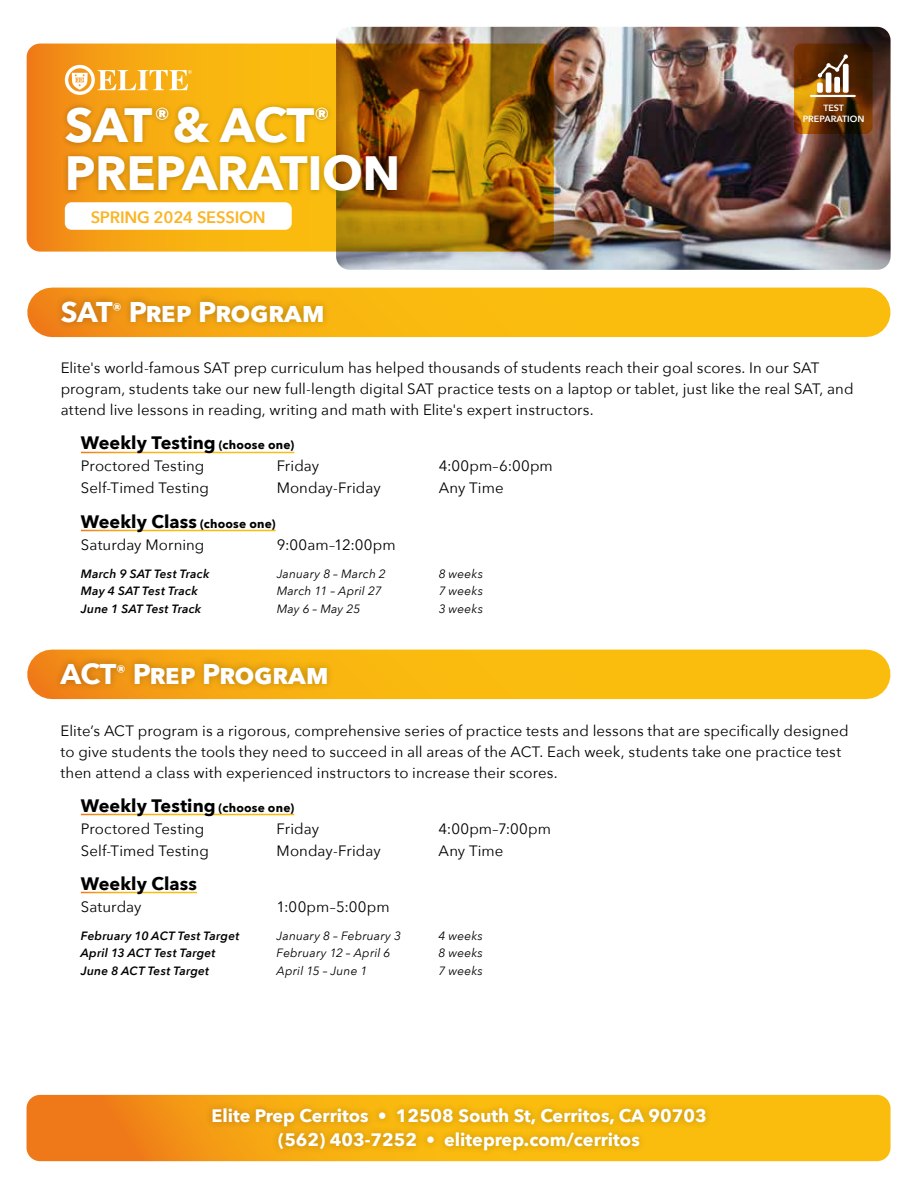
<style>
.page{position:relative;width:918px;height:1188px;background:#fff}
.page>*{position:absolute;margin:0;border:0;box-sizing:border-box;transform-origin:0 0}
.t1{font:700 48px/48px "Avenir Next";letter-spacing:-.01em;color:#fff}
.t2{font:700 28.5px "Avenir Next";letter-spacing:-.03em;color:#fff}
.t3{font:700 18px/24px "Avenir Next";color:#fff;text-align:center}
.t4{font:700 18px "Avenir Next";letter-spacing:.005em;color:#000}
.t5{font:600 16.5px "Avenir Next";letter-spacing:-.01em;color:#fab424}
.t6{font:15px/21px "Avenir Next";letter-spacing:.005em;color:#000}
.t7{font:italic 12px "Avenir Next";letter-spacing:.015em;color:#000}
.t8{font:italic 600 12px "Avenir Next";letter-spacing:.015em;color:#000}
.t9{font:600 9px/10.8px "Avenir Next";color:#fff;text-align:center}
.s1{font-size:12px}
</style>
<div class="page">
<svg style="left:27px;top:1095px;width:864px;height:66px;background:#f5a313"></svg>
<img style="left:336px;top:27px;width:555px;height:243px">
<svg style="left:794px;top:44px;width:79px;height:90px;background:#6a3704"></svg>
<svg style="left:810px;top:54px;width:46px;height:43px"></svg>
<div style="left:52px;top:288px;width:814px;height:49px;background:linear-gradient(to right,#f59e14,#fcc80c)"></div>
<div style="left:54px;top:293px;width:277px;height:38px;background:#000;opacity:.25"></div>
<svg style="left:27px;top:44px;width:527px;height:208px;background:#c3830c"></svg>
<div style="left:60px;top:101px;width:343px;height:96px;background:#000;opacity:.25"></div>
<svg style="left:65px;top:65px;width:127px;height:30px"></svg>
<div style="left:52px;top:650px;width:814px;height:49px;background:linear-gradient(to right,#f59e14,#fcc80c)"></div>
<div style="left:53px;top:655px;width:282px;height:38px;background:#000;opacity:.25"></div>
<div style="left:65px;top:202px;width:227px;height:28px;background:#fff;border-radius:7px"></div>
<div style="left:204px;top:1101px;width:509px;height:57px;background:#000;opacity:.25"></div>
<h1 class="t1" style="left:65px;top:101px;width:337px">SAT<sup>®</sup> &amp; ACT<sup>®<br></sup>PREPARATION</h1>
<p class="t5" style="left:91px;top:203px;width:177px">SPRING 2024 SESSION</p>
<h2 class="t2" style="left:61px;top:288px;width:266px">SAT<sup>®</sup> Prep Program</h2>
<p class="t9" style="left:803px;top:102px;width:63px">TEST<br>PREPARATION</p>
<p class="t6" style="left:61px;top:357px;width:794px">Elite's world-famous SAT prep curriculum has helped thousands of students reach their goal scores. In our SAT program, students take our new full-length digital SAT practice tests on a laptop or tablet, just like the real SAT, and attend live lessons in reading, writing and math with Elite's expert instructors.</p>
<p class="t4" style="left:81px;top:428px;width:215px">Weekly Testing <span class="s1">(choose one)</span></p>
<p class="t6" style="left:81px;top:455px;width:125px">Proctored Testing</p>
<p class="t6" style="left:277px;top:455px;width:44px">Friday</p>
<p class="t6" style="left:439px;top:455px;width:116px">4:00pm–6:00pm</p>
<p class="t6" style="left:81px;top:477px;width:130px">Self-Timed Testing</p>
<p class="t6" style="left:277px;top:477px;width:106px">Monday-Friday</p>
<p class="t6" style="left:439px;top:477px;width:66px">Any Time</p>
<p class="t4" style="left:81px;top:506px;width:196px">Weekly Class <span class="s1">(choose one)</span></p>
<p class="t6" style="left:81px;top:533px;width:125px">Saturday Morning</p>
<p class="t6" style="left:277px;top:533px;width:120px">9:00am–12:00pm</p>
<p class="t8" style="left:81px;top:563px;width:130px">March 9 SAT Test Track</p>
<p class="t7" style="left:277px;top:563px;width:111px">January 8 – March 2</p>
<p class="t7" style="left:439px;top:563px;width:46px">8 weeks</p>
<p class="t8" style="left:81px;top:581px;width:118px">May 4 SAT Test Track</p>
<p class="t7" style="left:277px;top:581px;width:106px">March 11 – April 27</p>
<p class="t7" style="left:439px;top:581px;width:46px">7 weeks</p>
<p class="t8" style="left:81px;top:598px;width:122px">June 1 SAT Test Track</p>
<p class="t7" style="left:277px;top:598px;width:85px">May 6 – May 25</p>
<p class="t7" style="left:439px;top:598px;width:46px">3 weeks</p>
<h2 class="t2" style="left:61px;top:650px;width:270px">ACT<sup>®</sup> Prep Program</h2>
<p class="t6" style="left:61px;top:719px;width:790px">Elite’s ACT program is a rigorous, comprehensive series of practice tests and lessons that are specifically designed to give students the tools they need to succeed in all areas of the ACT. Each week, students take one practice test then attend a class with experienced instructors to increase their scores.</p>
<p class="t4" style="left:81px;top:790px;width:215px">Weekly Testing <span class="s1">(choose one)</span></p>
<p class="t6" style="left:81px;top:817px;width:125px">Proctored Testing</p>
<p class="t6" style="left:277px;top:817px;width:44px">Friday</p>
<p class="t6" style="left:439px;top:817px;width:114px">4:00pm–7:00pm</p>
<p class="t6" style="left:81px;top:839px;width:130px">Self-Timed Testing</p>
<p class="t6" style="left:277px;top:839px;width:106px">Monday-Friday</p>
<p class="t6" style="left:439px;top:839px;width:66px">Any Time</p>
<p class="t4" style="left:81px;top:868px;width:118px">Weekly Class</p>
<p class="t6" style="left:81px;top:895px;width:62px">Saturday</p>
<p class="t6" style="left:277px;top:895px;width:115px">1:00pm–5:00pm</p>
<p class="t8" style="left:81px;top:925px;width:160px">February 10 ACT Test Target</p>
<p class="t7" style="left:277px;top:925px;width:126px">January 8 – February 3</p>
<p class="t7" style="left:439px;top:925px;width:46px">4 weeks</p>
<p class="t8" style="left:81px;top:943px;width:136px">April 13 ACT Test Target</p>
<p class="t7" style="left:277px;top:943px;width:115px">February 12 – April 6</p>
<p class="t7" style="left:439px;top:943px;width:46px">8 weeks</p>
<p class="t8" style="left:81px;top:960px;width:130px">June 8 ACT Test Target</p>
<p class="t7" style="left:277px;top:960px;width:92px">April 15 – June 1</p>
<p class="t7" style="left:439px;top:960px;width:46px">7 weeks</p>
<p class="t3" style="left:211px;top:1104px;width:497px">Elite Prep Cerritos • 12508 South St, Cerritos, CA 90703 (562) 403-7252 • eliteprep.com/cerritos</p>
</div>
